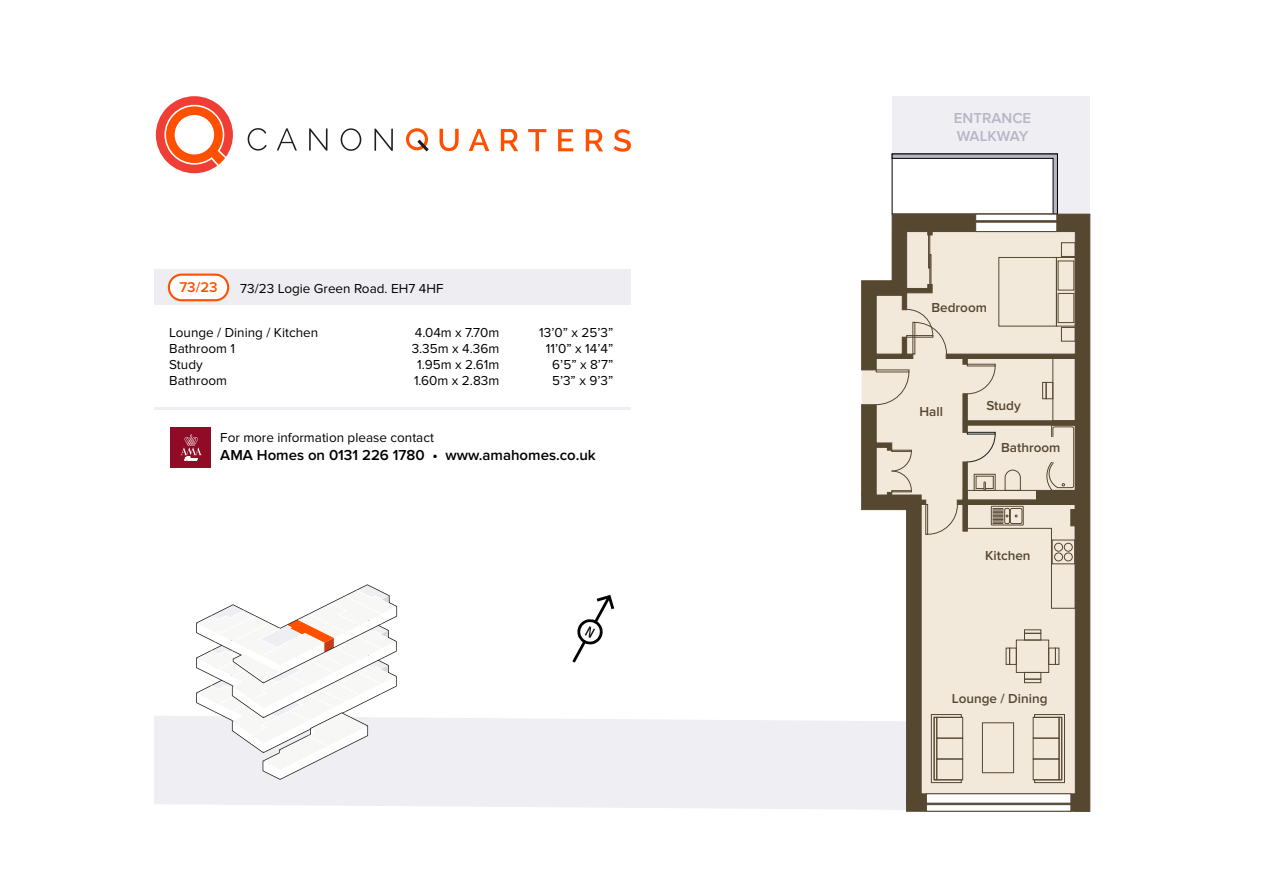
<style>
.page{position:relative;width:1263px;height:893px;background:#fff}
.page>*{position:absolute;margin:0;border:0;box-sizing:border-box;transform-origin:0 0}
.t1{font:600 15px "Proxima Nova";color:#010000}
.t2{font:600 15px/18px "Proxima Nova";color:#b8b6c5}
.t3{font:600 14.7px "Proxima Nova";color:#ff5000}
.t4{font:13.5px/16.2px "Proxima Nova";color:#000}
.t5{font:600 13.5px "Proxima Nova";color:#564731}
.t6{font:13.5px "Proxima Nova";color:#010000}
</style>
<div class="page">
<div style="left:154px;top:716px;width:707px;height:93px;background:#eeeef3"></div>
<svg style="left:572px;top:595px;width:42px;height:67px"></svg>
<svg style="left:195px;top:584px;width:203px;height:197px"></svg>
<svg style="left:156px;top:96px;width:77px;height:77px"></svg>
<div style="left:176px;top:116px;width:37px;height:37px;background:#fff;border-radius:50%"></div>
<svg style="left:248px;top:128px;width:19px;height:23px"></svg>
<svg style="left:277px;top:128px;width:20px;height:23px"></svg>
<svg style="left:309px;top:128px;width:18px;height:23px"></svg>
<svg style="left:341px;top:128px;width:20px;height:23px"></svg>
<svg style="left:374px;top:129px;width:19px;height:22px"></svg>
<svg style="left:439px;top:129px;width:20px;height:22px"></svg>
<svg style="left:469px;top:129px;width:20px;height:22px"></svg>
<svg style="left:501px;top:129px;width:17px;height:22px"></svg>
<svg style="left:528px;top:129px;width:18px;height:22px"></svg>
<svg style="left:558px;top:129px;width:15px;height:22px"></svg>
<svg style="left:586px;top:129px;width:17px;height:22px"></svg>
<svg style="left:614px;top:129px;width:17px;height:23px"></svg>
<svg style="left:406px;top:128px;width:23px;height:23px"></svg>
<hr style="left:154px;top:407px;width:477px;height:3px;background:#eeeef3">
<div style="left:171px;top:427px;width:40px;height:41px;background:#900b26"></div>
<svg style="left:180px;top:434px;width:22px;height:27px"></svg>
<div style="left:892px;top:96px;width:198px;height:119px;background:#eeeef3"></div>
<svg style="left:891px;top:153px;width:167px;height:60px;background:#ebebec"></svg>
<svg style="left:861px;top:213px;width:229px;height:599px;background:#d1c7b9"></svg>
<div style="left:918px;top:500px;width:8px;height:5px;background:#564731"></div>
<div style="left:887px;top:492px;width:5px;height:8px;background:#564731"></div>
<div style="left:929px;top:254px;width:2px;height:38px;border:1px solid #564731"></div>
<div style="left:928px;top:231px;width:2px;height:37px;border:1px solid #564731"></div>
<div style="left:975px;top:214px;width:82px;height:18px;background:#fff;border:1px solid #564731"></div>
<div style="left:975px;top:220px;width:82px;height:2px;background:#564731;border:1px solid #564731"></div>
<svg style="left:926px;top:793px;width:145px;height:18px"></svg>
<hr style="left:926px;top:803px;width:145px;height:2px;background:#564731">
<div style="left:1039px;top:438px;width:31px;height:24px;background:#f3e9db"></div>
<div style="left:154px;top:270px;width:477px;height:35px;background:#ededf2"></div>
<div style="left:169px;top:275px;width:59px;height:25px;background:#fff;border-radius:13px"></div>
<div style="left:168px;top:274px;width:61px;height:27px;border:2px solid #ff5000;border-radius:13px"></div>
<p class="t3" style="left:179px;top:279px;width:40px">73/23</p>
<p class="t4" style="left:240px;top:280px;width:205px">73/23 Logie Green Road. EH7 4HF</p>
<p class="t4" style="left:169px;top:324px;width:150px">Lounge / Dining / Kitchen<br>Bathroom 1<br>Study<br>Bathroom</p>
<p class="t4" style="left:412px;top:324px;width:89px;text-align:center">4.04m x 7.70m<br>3.35m x 4.36m<br>1.95m x 2.61m<br>1.60m x 2.83m</p>
<p class="t4" style="left:539px;top:324px;width:76px;text-align:right">13’0” x 25’3”<br>11’0” x 14’4”<br>6’5” x 8’7”<br>5’3” x 9’3”</p>
<p class="t6" style="left:220px;top:430px;width:215px">For more information please contact</p>
<p class="t1" style="left:220px;top:447px;width:377px">AMA Homes on 0131 226 1780 • www.amahomes.co.uk</p>
<p class="t2" style="left:954px;top:110px;width:79px">ENTRANCE<br>WALKWAY</p>
<p class="t5" style="left:931px;top:299px;width:57px">Bedroom</p>
<p class="t5" style="left:919px;top:404px;width:25px">Hall</p>
<p class="t5" style="left:986px;top:397px;width:36px">Study</p>
<p class="t5" style="left:1001px;top:440px;width:61px">Bathroom</p>
<p class="t5" style="left:985px;top:548px;width:47px">Kitchen</p>
<p class="t5" style="left:952px;top:691px;width:97px">Lounge / Dining</p>
</div>
